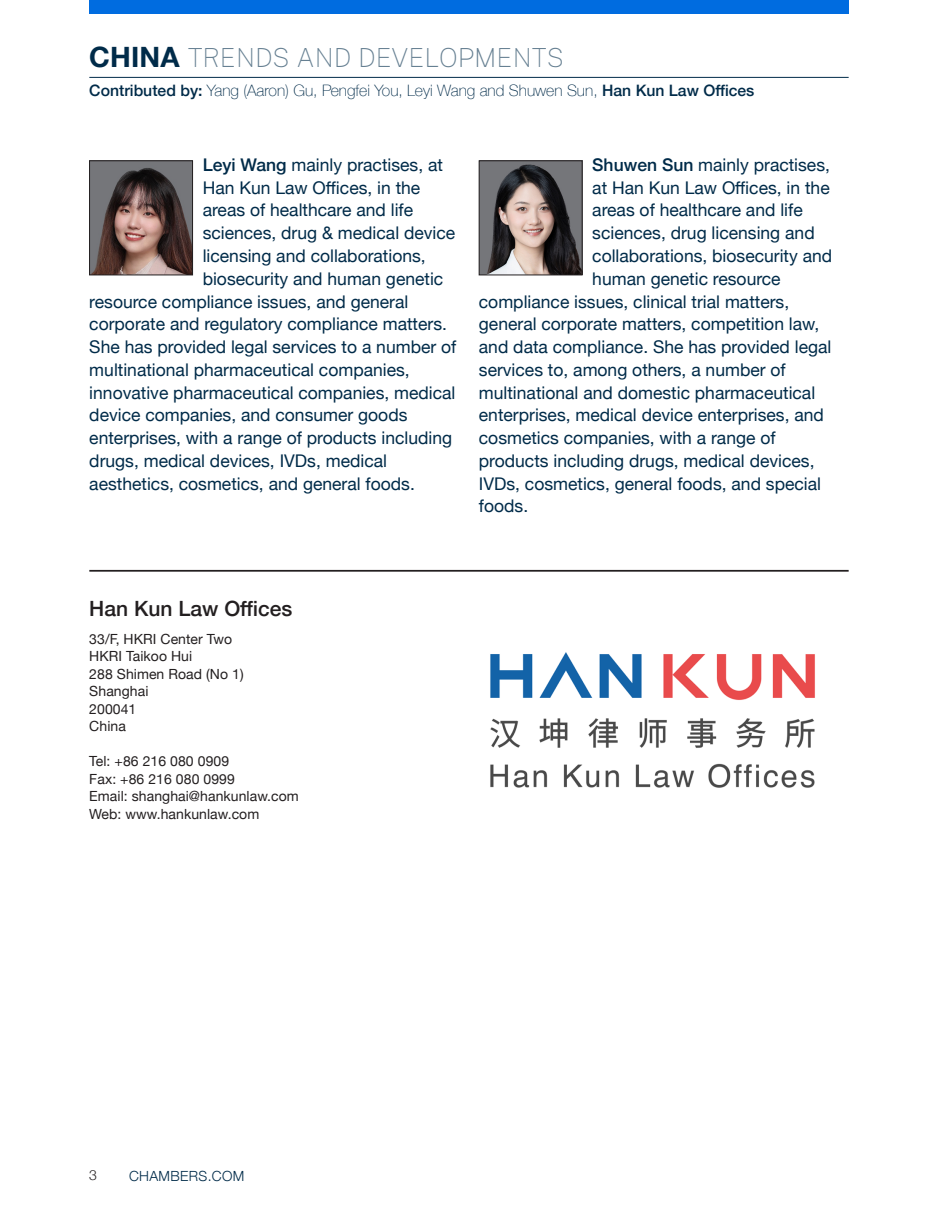
<style>
.page{position:relative;width:938px;height:1221px;background:#fff}
.page>*{position:absolute;margin:0;border:0;box-sizing:border-box;transform-origin:0 0}
.t1{font:100 26.25px "Public Sans";color:#668092}
.Business_card_head{font:500 21px "Helvetica Neue";color:#231f20}
.Author_paragraph{font:17.5px "Helvetica Neue";color:#002b49}
.t2{font:100 15.75px "Helvetica Neue";color:#002b49}
.Business_card_body{font:14px "Helvetica Neue";letter-spacing:.005em;color:#231f20}
.t3{font:300 14px "Helvetica Neue";letter-spacing:.025em;color:#002b49}
.t4{font:300 14px "Helvetica Neue";color:#231f20}
.s1{font-family:"Helvetica Neue";font-weight:700;font-size:28px;color:#002b49}
.s2{font-weight:500}
</style>
<div class="page">
<div style="left:89px;top:0;width:759px;height:14px;background:#006ce0"></div>
<hr style="left:89px;top:77px;width:759px;height:1px;background:#002b49">
<img style="left:91px;top:162px;width:100px;height:111px">
<div style="left:89px;top:160px;width:104px;height:115px;border:1px solid #231f20"></div>
<img style="left:481px;top:162px;width:99px;height:111px">
<div style="left:479px;top:160px;width:103px;height:115px;border:1px solid #231f20"></div>
<img style="left:490px;top:652px;width:325px;height:136px">
<hr style="left:89px;top:570px;width:759px;height:1px;background:#231f20">
<h1 class="t1" style="left:89px;top:39px;width:476px"><span class="s1">CHINA</span> TRENDS AND DEVELOPMENTS</h1>
<p class="t2" style="left:89px;top:79px;width:666px"><span class="s2">Contributed by:</span> Yang (Aaron) Gu, Pengfei You, Leyi Wang and Shuwen Sun, <span class="s2">Han Kun Law Offices</span></p>
<p class="Author_paragraph" style="left:203px;top:152px;width:242px"><span class="s2">Leyi Wang</span> mainly practises, at</p>
<p class="Author_paragraph" style="left:203px;top:175px;width:219px">Han Kun Law Offices, in the</p>
<p class="Author_paragraph" style="left:203px;top:197px;width:212px">areas of healthcare and life</p>
<p class="Author_paragraph" style="left:203px;top:220px;width:254px">sciences, drug &amp; medical device</p>
<p class="Author_paragraph" style="left:203px;top:243px;width:224px">licensing and collaborations,</p>
<p class="Author_paragraph" style="left:203px;top:266px;width:242px">biosecurity and human genetic</p>
<p class="Author_paragraph" style="left:89px;top:288px;width:320px">resource compliance issues, and general</p>
<p class="Author_paragraph" style="left:89px;top:311px;width:359px">corporate and regulatory compliance matters.</p>
<p class="Author_paragraph" style="left:89px;top:334px;width:368px">She has provided legal services to a number of</p>
<p class="Author_paragraph" style="left:89px;top:357px;width:322px">multinational pharmaceutical companies,</p>
<p class="Author_paragraph" style="left:89px;top:379px;width:367px">innovative pharmaceutical companies, medical</p>
<p class="Author_paragraph" style="left:89px;top:402px;width:320px">device companies, and consumer goods</p>
<p class="Author_paragraph" style="left:89px;top:425px;width:364px">enterprises, with a range of products including</p>
<p class="Author_paragraph" style="left:89px;top:448px;width:299px">drugs, medical devices, IVDs, medical</p>
<p class="Author_paragraph" style="left:89px;top:470px;width:327px">aesthetics, cosmetics, and general foods.</p>
<p class="Author_paragraph" style="left:592px;top:152px;width:239px"><span class="s2">Shuwen Sun</span> mainly practises,</p>
<p class="Author_paragraph" style="left:592px;top:175px;width:239px">at Han Kun Law Offices, in the</p>
<p class="Author_paragraph" style="left:592px;top:197px;width:212px">areas of healthcare and life</p>
<p class="Author_paragraph" style="left:592px;top:220px;width:224px">sciences, drug licensing and</p>
<p class="Author_paragraph" style="left:592px;top:243px;width:241px">collaborations, biosecurity and</p>
<p class="Author_paragraph" style="left:592px;top:266px;width:190px">human genetic resource</p>
<p class="Author_paragraph" style="left:479px;top:288px;width:312px">compliance issues, clinical trial matters,</p>
<p class="Author_paragraph" style="left:479px;top:311px;width:342px">general corporate matters, competition law,</p>
<p class="Author_paragraph" style="left:479px;top:334px;width:354px">and data compliance. She has provided legal</p>
<p class="Author_paragraph" style="left:479px;top:357px;width:308px">services to, among others, a number of</p>
<p class="Author_paragraph" style="left:479px;top:379px;width:338px">multinational and domestic pharmaceutical</p>
<p class="Author_paragraph" style="left:479px;top:402px;width:346px">enterprises, medical device enterprises, and</p>
<p class="Author_paragraph" style="left:479px;top:425px;width:298px">cosmetics companies, with a range of</p>
<p class="Author_paragraph" style="left:479px;top:448px;width:337px">products including drugs, medical devices,</p>
<p class="Author_paragraph" style="left:479px;top:470px;width:343px">IVDs, cosmetics, general foods, and special</p>
<p class="Author_paragraph" style="left:479px;top:493px;width:51px">foods.</p>
<p class="Business_card_head" style="left:89px;top:591px;width:205px">Han Kun Law Offices</p>
<p class="Business_card_body" style="left:89px;top:628px;width:144px">33/F, HKRI Center Two</p>
<p class="Business_card_body" style="left:89px;top:646px;width:104px">HKRI Taikoo Hui</p>
<p class="Business_card_body" style="left:89px;top:663px;width:156px">288 Shimen Road (No 1)</p>
<p class="Business_card_body" style="left:89px;top:681px;width:61px">Shanghai</p>
<p class="Business_card_body" style="left:89px;top:698px;width:49px">200041</p>
<p class="Business_card_body" style="left:89px;top:716px;width:38px">China</p>
<p class="Business_card_body" style="left:89px;top:751px;width:141px">Tel: +86 216 080 0909</p>
<p class="Business_card_body" style="left:89px;top:768px;width:147px">Fax: +86 216 080 0999</p>
<p class="Business_card_body" style="left:89px;top:786px;width:211px">Email: shanghai@hankunlaw.com</p>
<p class="Business_card_body" style="left:89px;top:803px;width:171px">Web: www.hankunlaw.com</p>
<p class="t4" style="left:89px;top:1163px;width:9px">3</p>
<p class="t3" style="left:129px;top:1164px;width:117px">CHAMBERS.COM</p>
</div>
